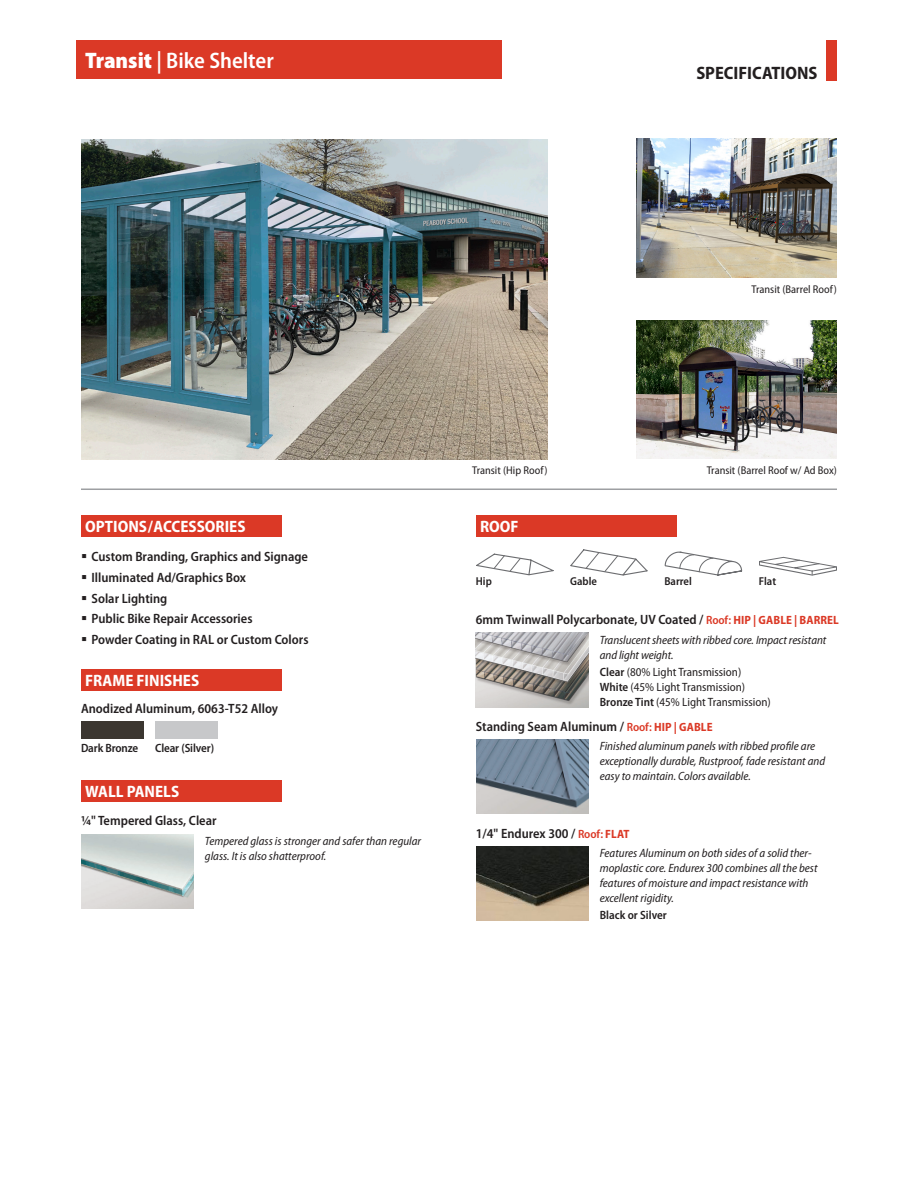
<style>
.page{position:relative;width:918px;height:1188px;background:#fff}
.page>*{position:absolute;margin:0;border:0;box-sizing:border-box;transform-origin:0 0}
.Green_Bar_TITLE_nested{font:600 semi-condensed 22.5px "Myriad Pro";color:#fff}
.t1{font:700 semi-condensed 18px "Myriad Pro";color:#231f20}
.Green_Box_tab__46_214mm{font:700 semi-condensed 16.5px "Myriad Pro";color:#fff}
.t2{font:600 semi-condensed 13.5px "Myriad Pro";color:#231f20}
.Blurb_Below_swatch_8_10{font:italic semi-condensed 12px/15px "Myriad Pro";color:#231f20}
.Blurb_Below_swatch_8_10-2{font:semi-condensed 12px "Myriad Pro";color:#231f20}
.Line_Dwg__SBSC_8_10{font:600 semi-condensed 12px "Myriad Pro";letter-spacing:-.01em;color:#231f20}
.Blurb_Below_swatch_8_10-3{font:600 semi-condensed 12px "Myriad Pro";color:#231f20}
.Line_Dwg__SBSC_8_10-2{font:600 semi-condensed 11.55px "Myriad Pro";color:#231f20}
.Photo__SC_7_5_9_FlushR{font:semi-condensed 11.25px "Myriad Pro";color:#231f20}
.s1{font-weight:900}
.s2{font-size:12px;color:#db3926}
.s3{font-weight:700;font-size:12px;color:#db3926}
.s4{font-weight:600}
</style>
<div class="page">
<div style="left:77px;top:40px;width:425px;height:39px;background:#db3926"></div>
<img style="left:81px;top:139px;width:467px;height:320px">
<img style="left:637px;top:321px;width:200px;height:138px">
<img style="left:636px;top:139px;width:201px;height:138px">
<hr style="left:81px;top:489px;width:756px;height:1px;background:#9d9fa2">
<svg style="left:759px;top:556px;width:78px;height:20px"></svg>
<svg style="left:570px;top:549px;width:78px;height:27px"></svg>
<svg style="left:664px;top:551px;width:78px;height:25px"></svg>
<svg style="left:476px;top:553px;width:78px;height:23px"></svg>
<div style="left:476px;top:515px;width:201px;height:22px;background:#db3926"></div>
<img style="left:476px;top:633px;width:113px;height:74px">
<img style="left:476px;top:739px;width:113px;height:75px">
<img style="left:81px;top:834px;width:113px;height:75px">
<div style="left:81px;top:781px;width:201px;height:21px;background:#db3926"></div>
<div style="left:81px;top:515px;width:201px;height:22px;background:#db3926"></div>
<img style="left:476px;top:846px;width:113px;height:75px">
<div style="left:81px;top:670px;width:201px;height:21px;background:#db3926"></div>
<div style="left:155px;top:721px;width:62px;height:17px;background:#c7c8ca"></div>
<div style="left:81px;top:721px;width:63px;height:17px;background:#3b3630"></div>
<div style="left:826px;top:40px;width:11px;height:41px;background:#db3926"></div>
<p class="Green_Bar_TITLE_nested" style="left:85px;top:46px;width:190px"><span class="s1">Transit</span> | Bike Shelter</p>
<h2 class="t1" style="left:696px;top:61px;width:123px">SPECIFICATIONS</h2>
<p class="Photo__SC_7_5_9_FlushR" style="left:752px;top:282px;width:87px">Transit (Barrel Roof)</p>
<p class="Green_Box_tab__46_214mm" style="left:85px;top:516px;width:162px">OPTIONS/ACCESSORIES</p>
<p class="t2" style="left:81px;top:548px;width:229px">▪ Custom Branding, Graphics and Signage</p>
<p class="t2" style="left:81px;top:569px;width:167px">▪ Illuminated Ad/Graphics Box</p>
<p class="t2" style="left:81px;top:590px;width:88px">▪ Solar Lighting</p>
<p class="t2" style="left:81px;top:610px;width:173px">▪ Public Bike Repair Accessories</p>
<p class="t2" style="left:81px;top:631px;width:229px">▪ Powder Coating in RAL or Custom Colors</p>
<p class="Green_Box_tab__46_214mm" style="left:85px;top:670px;width:115px">FRAME FINISHES</p>
<p class="t2" style="left:81px;top:700px;width:199px">Anodized Aluminum, 6063-T52 Alloy</p>
<p class="Line_Dwg__SBSC_8_10" style="left:81px;top:741px;width:59px">Dark Bronze</p>
<p class="Line_Dwg__SBSC_8_10" style="left:155px;top:741px;width:60px">Clear (Silver)</p>
<p class="Green_Box_tab__46_214mm" style="left:85px;top:781px;width:95px">WALL PANELS</p>
<p class="t2" style="left:81px;top:812px;width:137px">1/4" Tempered Glass, Clear</p>
<p class="Blurb_Below_swatch_8_10" style="left:205px;top:834px;width:218px">Tempered glass is stronger and safer than regular glass. It is also shatterproof.</p>
<p class="Photo__SC_7_5_9_FlushR" style="left:472px;top:464px;width:77px">Transit (Hip Roof)</p>
<p class="Photo__SC_7_5_9_FlushR" style="left:707px;top:464px;width:132px">Transit (Barrel Roof w/ Ad Box)</p>
<p class="Green_Box_tab__46_214mm" style="left:480px;top:516px;width:40px">ROOF</p>
<p class="Line_Dwg__SBSC_8_10-2" style="left:476px;top:574px;width:18px">Hip</p>
<p class="Line_Dwg__SBSC_8_10-2" style="left:570px;top:574px;width:28px">Gable</p>
<p class="Line_Dwg__SBSC_8_10-2" style="left:664px;top:574px;width:29px">Barrel</p>
<p class="Line_Dwg__SBSC_8_10-2" style="left:759px;top:574px;width:19px">Flat</p>
<p class="t2" style="left:476px;top:611px;width:365px">6mm Twinwall Polycarbonate, UV Coated / <span class="s2">Roof:</span> <span class="s3">HIP | GABLE | BARREL</span></p>
<p class="Blurb_Below_swatch_8_10" style="left:600px;top:632px;width:228px">Translucent sheets with ribbed core. Impact resistant and light weight.</p>
<p class="Blurb_Below_swatch_8_10-2" style="left:600px;top:664px;width:143px"><span class="s4">Clear</span> (80% Light Transmission)</p>
<p class="Blurb_Below_swatch_8_10-2" style="left:600px;top:679px;width:147px"><span class="s4">White</span> (45% Light Transmission)</p>
<p class="Blurb_Below_swatch_8_10-2" style="left:600px;top:694px;width:173px"><span class="s4">Bronze Tint</span> (45% Light Transmission)</p>
<p class="Blurb_Below_swatch_8_10" style="left:600px;top:739px;width:227px">Finished aluminum panels with ribbed profile are exceptionally durable, Rustproof, fade resistant and easy to maintain. Colors available.</p>
<p class="t2" style="left:476px;top:718px;width:238px">Standing Seam Aluminum / <span class="s2">Roof:</span> <span class="s3">HIP | GABLE</span></p>
<p class="t2" style="left:476px;top:825px;width:155px">1/4" Endurex 300 / <span class="s2">Roof:</span> <span class="s3">FLAT</span></p>
<p class="Blurb_Below_swatch_8_10" style="left:600px;top:846px;width:219px">Features Aluminum on both sides of a solid ther&shy;moplastic core. Endurex 300 combines all the best features of moisture and impact resistance with excellent rigidity.</p>
<p class="Blurb_Below_swatch_8_10-3" style="left:600px;top:908px;width:69px">Black or Silver</p>
</div>
